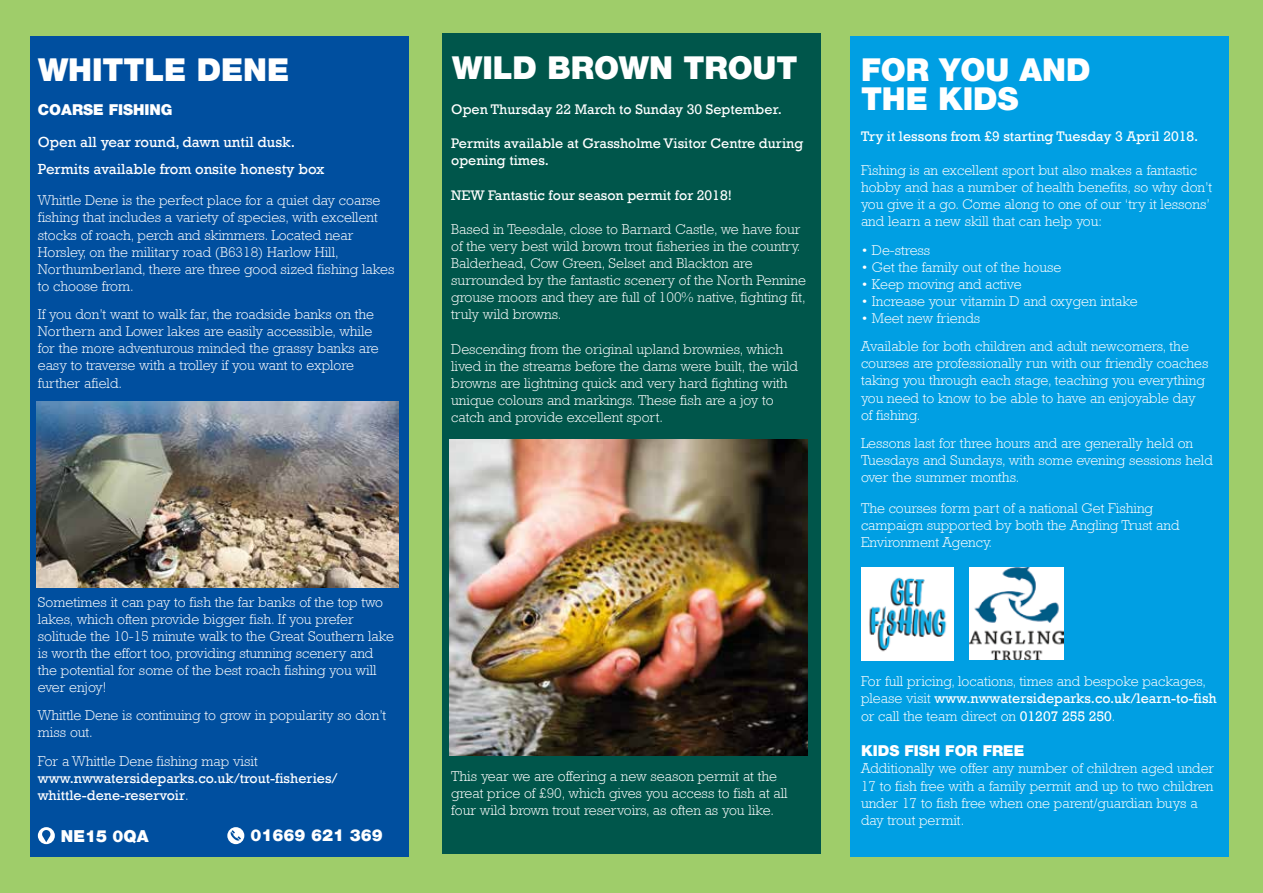
<style>
.page{position:relative;width:1263px;height:893px;background:#9fcd6a}
.page>*{position:absolute;margin:0;border:0;box-sizing:border-box;transform-origin:0 0}
.t1{font:31.5px/29.2px "Helvetica Neue Black WHAM";letter-spacing:-.005em;color:#fff}
.t2{font:16.5px "Helvetica Neue Black WHAM";color:#fff}
.t3{font:15px/27px "Rockwell";color:#fff}
.t4{font:15px "Helvetica Neue Black WHAM";color:#fff}
.t5{font:300 14.25px/17.1px "Rockwell";color:#fff}
.t6{font:14.25px/17.1px "Rockwell";color:#fff}
.s1{font-weight:300}
.s2{font-weight:400}
</style>
<div class="page">
<div style="left:31px;top:36px;width:378px;height:820px;background:#004f9f"></div>
<svg style="left:38px;top:827px;width:17px;height:17px"></svg>
<svg style="left:227px;top:827px;width:17px;height:17px"></svg>
<img style="left:36px;top:401px;width:362px;height:187px">
<div style="left:442px;top:33px;width:378px;height:821px;background:#00564b"></div>
<img style="left:450px;top:440px;width:358px;height:315px">
<div style="left:850px;top:36px;width:378px;height:821px;background:#009fe3"></div>
<img style="left:969px;top:568px;width:94px;height:91px">
<img style="left:861px;top:568px;width:92px;height:92px">
<h1 class="t1" style="left:38px;top:55px;width:253px">WHITTLE DENE</h1>
<p class="t4" style="left:38px;top:101px;width:136px">COARSE FISHING</p>
<p class="t3" style="left:38px;top:129px;width:288px">Open all year round, dawn until dusk.<br>Permits available from onsite honesty box</p>
<p class="t5" style="left:38px;top:192px;width:358px">Whittle Dene is the perfect place for a quiet day coarse fishing that includes a variety of species, with excellent stocks of roach, perch and skimmers. Located near Horsley, on the military road (B6318) Harlow Hill, Northumberland, there are three good sized fishing lakes to choose from.</p>
<p class="t5" style="left:38px;top:306px;width:342px">If you don’t want to walk far, the roadside banks on the Northern and Lower lakes are easily accessible, while for the more adventurous minded the grassy banks are easy to traverse with a trolley if you want to explore further afield.</p>
<p class="t5" style="left:38px;top:593px;width:358px">Sometimes it can pay to fish the far banks of the top two lakes, which often provide bigger fish. If you prefer solitude the 10-15 minute walk to the Great Southern lake is worth the effort too, providing stunning scenery and the potential for some of the best roach fishing you will ever enjoy!</p>
<p class="t5" style="left:38px;top:707px;width:350px">Whittle Dene is continuing to grow in popularity so don’t miss out.</p>
<p class="t5" style="left:38px;top:752px;width:221px">For a Whittle Dene fishing map visit</p>
<p class="t6" style="left:38px;top:769px;width:301px">www.nwwatersideparks.co.uk/trout-fisheries/ whittle-dene-reservoir<span class="s1">.</span></p>
<p class="t2" style="left:61px;top:826px;width:89px">NE15 0QA</p>
<p class="t2" style="left:250px;top:825px;width:134px">01669 621 369</p>
<h1 class="t1" style="left:452px;top:53px;width:347px">WILD BROWN TROUT</h1>
<p class="t6" style="left:451px;top:101px;width:332px">Open Thursday 22 March to Sunday 30 September.</p>
<p class="t6" style="left:451px;top:135px;width:353px">Permits available at Grassholme Visitor Centre during opening times.</p>
<p class="t6" style="left:451px;top:186px;width:282px">NEW Fantastic four season permit for 2018!</p>
<p class="t5" style="left:451px;top:220px;width:356px">Based in Teesdale, close to Barnard Castle, we have four of the very best wild brown trout fisheries in the country.<br>Balderhead, Cow Green, Selset and Blackton are surrounded by the fantastic scenery of the North Pennine grouse moors and they are full of 100% native, fighting fit, truly wild browns.</p>
<p class="t5" style="left:451px;top:340px;width:348px">Descending from the original upland brownies, which lived in the streams before the dams were built, the wild browns are lightning quick and very hard fighting with unique colours and markings. These fish are a joy to catch and provide excellent sport.</p>
<p class="t5" style="left:451px;top:768px;width:338px">This year we are offering a new season permit at the great price of £90, which gives you access to fish at all four wild brown trout reservoirs, as often as you like.</p>
<h1 class="t1" style="left:861px;top:55px;width:231px">FOR YOU AND<br>THE KIDS</h1>
<p class="t6" style="left:861px;top:128px;width:339px">Try it lessons from £9 starting Tuesday 3 April 2018.</p>
<p class="t5" style="left:861px;top:162px;width:352px">Fishing is an excellent sport but also makes a fantastic hobby and has a number of health benefits, so why don’t you give it a go. Come along to one of our ‘try it lessons’ and learn a new skill that can help you:</p>
<p class="t5" style="left:861px;top:241px;width:71px">• De-stress</p>
<p class="t5" style="left:861px;top:258px;width:202px">• Get the family out of the house</p>
<p class="t5" style="left:861px;top:275px;width:162px">• Keep moving and active</p>
<p class="t5" style="left:861px;top:292px;width:278px">• Increase your vitamin D and oxygen intake</p>
<p class="t5" style="left:861px;top:304px;width:329px;line-height:28.2px">• Meet new friends<br>Available for both children and adult newcomers, the</p>
<p class="t5" style="left:861px;top:355px;width:349px">courses are professionally run with our friendly coaches taking you through each stage, teaching you everything you need to know to be able to have an enjoyable day of fishing.</p>
<p class="t5" style="left:861px;top:434px;width:353px">Lessons last for three hours and are generally held on<br>Tuesdays and Sundays, with some evening sessions held over the summer months.</p>
<p class="t5" style="left:861px;top:500px;width:320px">The courses form part of a national Get Fishing campaign supported by both the Angling Trust and<br>Environment Agency.</p>
<p class="t5" style="left:861px;top:673px;width:357px">For full pricing, locations, times and bespoke packages, please visit <span class="s2">www.nwwatersideparks.co.uk/learn-to-fish </span>or call the team direct on <span class="s2">01207 255 250</span>.</p>
<p class="t4" style="left:861px;top:742px;width:165px">KIDS FISH FOR FREE</p>
<p class="t5" style="left:861px;top:760px;width:355px">Additionally we offer any number of children aged under 17 to fish free with a family permit and up to two children under 17 to fish free when one parent/guardian buys a day trout permit.</p>
</div>
